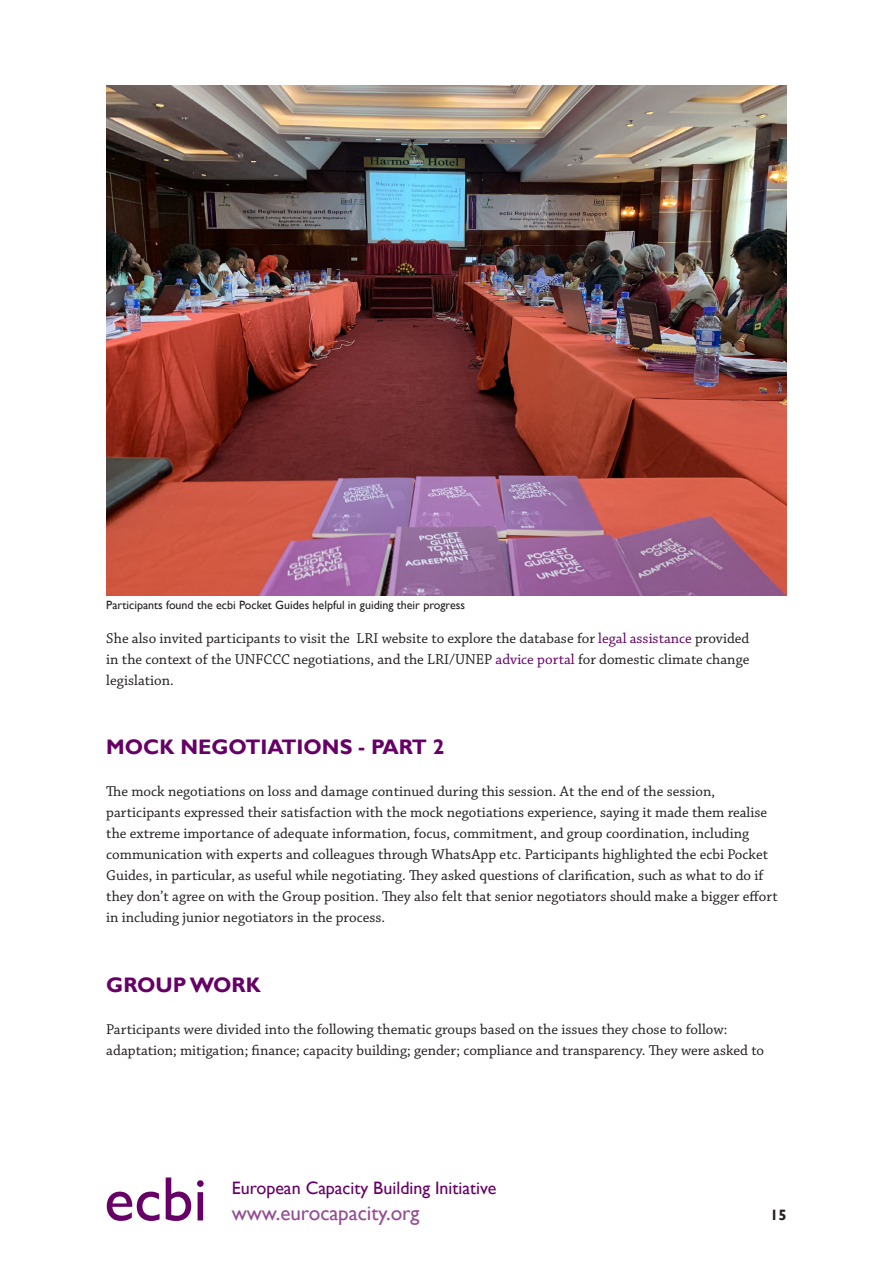
<style>
.page{position:relative;width:893px;height:1263px;background:#fff}
.page>*{position:absolute;margin:0;border:0;box-sizing:border-box;transform-origin:0 0}
.t1{font:63px "Gill Sans";color:#606}
.Heading_1{font:700 21px "Gill Sans";color:#606}
.t2{font:21px "Gill Sans";color:#944d94}
.t3{font:18px "Gill Sans";color:#606}
.Main_text{font:15px/21px "Chaparral Pro";color:#231f20}
.t4{font:700 15px "Gill Sans";color:#231f20}
.Table_text{font:12px "Gill Sans";color:#231f20}
.s1{color:#606}
</style>
<div class="page">
<img style="left:106px;top:85px;width:681px;height:510px">
<p class="Table_text" style="left:106px;top:598px;width:360px">Participants found the ecbi Pocket Guides helpful in guiding their progress</p>
<p class="Main_text" style="left:106px;top:628px;width:645px;text-align:justify">She also invited participants to visit the LRI website to explore the database for <span class="s1">legal assistance</span> provided in the context of the UNFCCC negotiations, and the LRI/UNEP <span class="s1">advice portal</span> for domestic climate change legislation.</p>
<p class="Heading_1" style="left:106px;top:734px;width:340px">MOCK NEGOTIATIONS - PART 2</p>
<p class="Main_text" style="left:106px;top:782px;width:673px">The mock negotiations on loss and damage continued during this session. At the end of the session, participants expressed their satisfaction with the mock negotiations experience, saying it made them realise the extreme importance of adequate information, focus, commitment, and group coordination, including communication with experts and colleagues through WhatsApp etc. Participants highlighted the ecbi Pocket Guides, in particular, as useful while negotiating. They asked questions of clarification, such as what to do if they don’t agree on with the Group position. They also felt that senior negotiators should make a bigger effort in including junior negotiators in the process.</p>
<p class="Heading_1" style="left:106px;top:972px;width:156px">GROUP WORK</p>
<p class="Main_text" style="left:106px;top:1019px;width:659px">Participants were divided into the following thematic groups based on the issues they chose to follow: adaptation; mitigation; finance; capacity building; gender; compliance and transparency. They were asked to</p>
<h1 class="t1" style="left:104px;top:1162px;width:105px">ecbi</h1>
<p class="t3" style="left:232px;top:1178px;width:266px">European Capacity Building Initiative</p>
<h2 class="t2" style="left:232px;top:1201px;width:189px">www.eurocapacity.org</h2>
<p class="t4" style="left:770px;top:1206px;width:18px">15</p>
</div>
